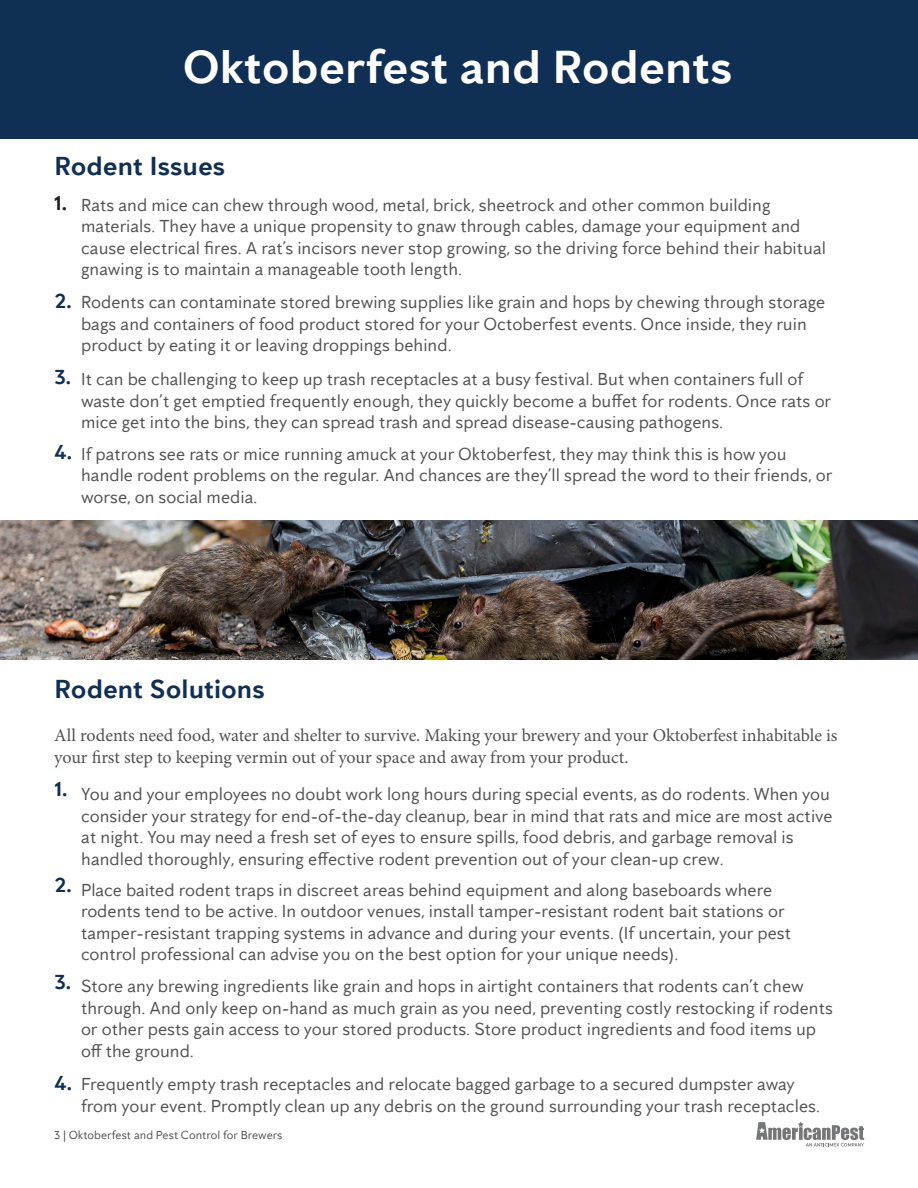
<style>
.page{position:relative;width:918px;height:1188px;background:#fff}
.page>*{position:absolute;margin:0;border:0;box-sizing:border-box;transform-origin:0 0}
.t1{font:700 48px "Anticimex Sans";color:#fff}
.t2{font:700 27px "Anticimex Sans";color:#102f54}
.t3{font:700 21px "Anticimex Sans";color:#102f54}
.t4{font:700 21px "Anticimex Sans";color:#231f20}
.t5{font:18px/21.6px "Anticimex Sans";color:#515252}
.t6{font:18px/21.6px "Minion Pro";letter-spacing:-.005em;color:#515252}
.t7{font:12px "Anticimex Sans";color:#515252}
</style>
<div class="page">
<div style="left:0;top:0;width:918px;height:139px;background:#102f54"></div>
<img style="left:0;top:521px;width:918px;height:138px">
<svg style="left:756px;top:1121px;width:108px;height:26px"></svg>
<p class="t1" style="left:183px;top:37px;width:551px">Oktoberfest and Rodents</p>
<p class="t2" style="left:54px;top:149px;width:173px">Rodent Issues</p>
<p class="t4" style="left:54px;top:190px;width:15px">1.</p>
<p class="t5" style="left:81px;top:193px;width:746px">Rats and mice can chew through wood, metal, brick, sheetrock and other common building materials. They have a unique propensity to gnaw through cables, damage your equipment and cause electrical fires. A rat’s incisors never stop growing, so the driving force behind their habitual gnawing is to maintain a manageable tooth length.</p>
<p class="t3" style="left:54px;top:287px;width:19px">2.</p>
<p class="t5" style="left:81px;top:291px;width:746px">Rodents can contaminate stored brewing supplies like grain and hops by chewing through storage bags and containers of food product stored for your Octoberfest events. Once inside, they ruin product by eating it or leaving droppings behind.</p>
<p class="t3" style="left:54px;top:364px;width:19px">3.</p>
<p class="t5" style="left:81px;top:368px;width:752px">It can be challenging to keep up trash receptacles at a busy festival. But when containers full of waste don’t get emptied frequently enough, they quickly become a buffet for rodents. Once rats or mice get into the bins, they can spread trash and spread disease-causing pathogens.</p>
<p class="t3" style="left:54px;top:439px;width:19px">4.</p>
<p class="t5" style="left:81px;top:443px;width:753px">If patrons see rats or mice running amuck at your Oktoberfest, they may think this is how you handle rodent problems on the regular. And chances are they’ll spread the word to their friends, or worse, on social media.</p>
<p class="t2" style="left:54px;top:672px;width:212px">Rodent Solutions</p>
<p class="t6" style="left:54px;top:725px;width:785px">All rodents need food, water and shelter to survive. Making your brewery and your Oktoberfest inhabitable is your first step to keeping vermin out of your space and away from your product.</p>
<p class="t3" style="left:54px;top:776px;width:15px">1.</p>
<p class="t5" style="left:81px;top:783px;width:753px">You and your employees no doubt work long hours during special events, as do rodents. When you consider your strategy for end-of-the-day cleanup, bear in mind that rats and mice are most active at night. You may need a fresh set of eyes to ensure spills, food debris, and garbage removal is handled thoroughly, ensuring effective rodent prevention out of your clean-up crew.</p>
<p class="t3" style="left:54px;top:872px;width:19px">2.</p>
<p class="t5" style="left:81px;top:878px;width:712px">Place baited rodent traps in discreet areas behind equipment and along baseboards where rodents tend to be active. In outdoor venues, install tamper-resistant rodent bait stations or tamper-resistant trapping systems in advance and during your events. (If uncertain, your pest control professional can advise you on the best option for your unique needs).</p>
<p class="t3" style="left:54px;top:968px;width:19px">3.</p>
<p class="t5" style="left:81px;top:975px;width:754px">Store any brewing ingredients like grain and hops in airtight containers that rodents can’t chew through. And only keep on-hand as much grain as you need, preventing costly restocking if rodents or other pests gain access to your stored products. Store product ingredients and food items up off the ground.</p>
<p class="t3" style="left:54px;top:1070px;width:19px">4.</p>
<p class="t5" style="left:81px;top:1073px;width:740px">Frequently empty trash receptacles and relocate bagged garbage to a secured dumpster away from your event. Promptly clean up any debris on the ground surrounding your trash receptacles.</p>
<p class="t7" style="left:54px;top:1128px;width:230px">3 | Oktoberfest and Pest Control for Brewers</p>
</div>
